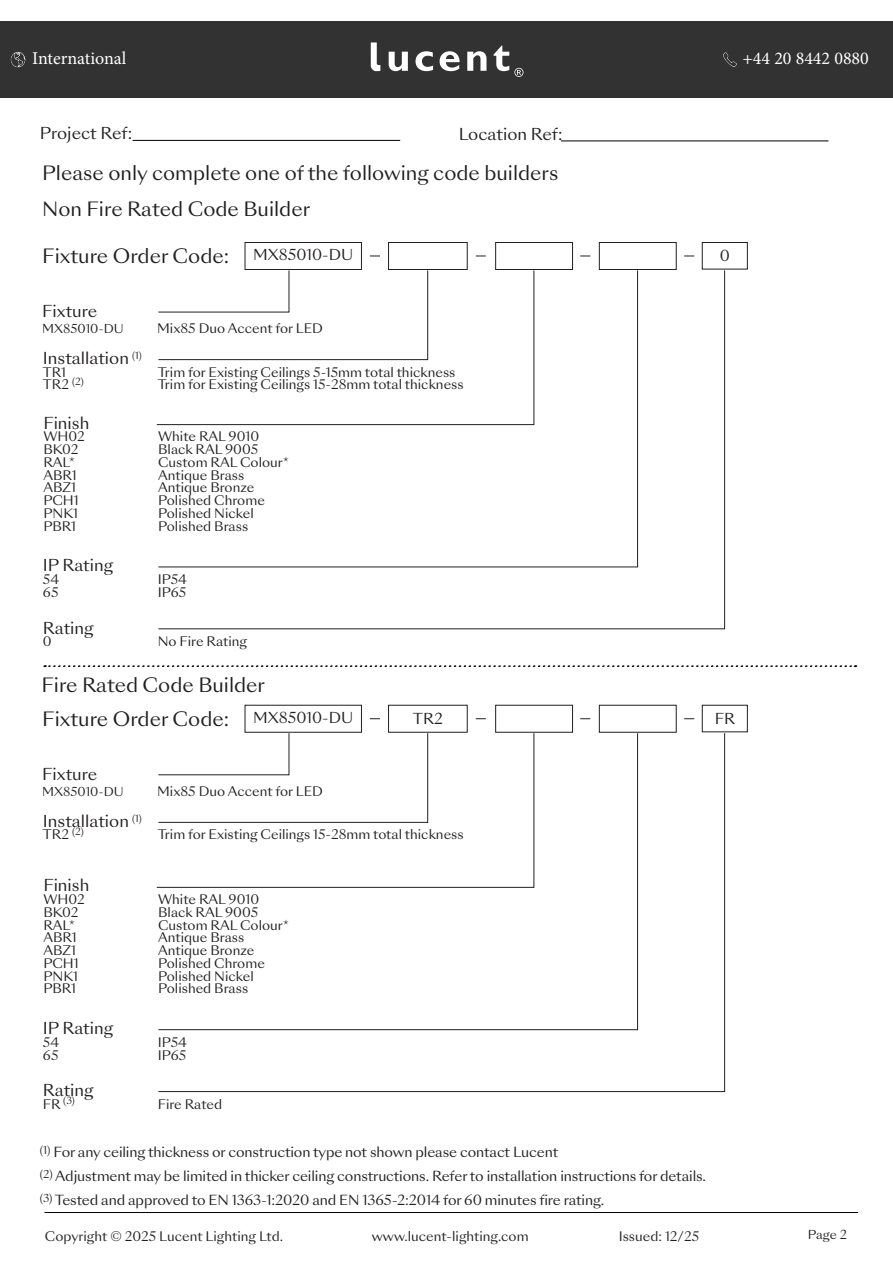
<style>
.page{position:relative;width:893px;height:1263px;background:#fff}
.page>*{position:absolute;margin:0;border:0;box-sizing:border-box;transform-origin:0 0}
.t1{font:19.2px "Sang Bleu Sunrise";color:#231f20}
.t2{font:18px "Minion Pro";color:#fff}
.t3{font:15.9px "Sang Bleu Sunrise";color:#231f20}
.t4{font:14.7px "Sang Bleu Sunrise";color:#231f20}
.t5{font:13.5px "Sang Bleu Sunrise";letter-spacing:-.01em;color:#231f20}
.t6{font:12.75px "Sang Bleu Sunrise";color:#231f20}
.t7{font:12px "Sang Bleu Sunrise";color:#231f20}
.t8{font:9.6px "Sang Bleu Sunrise";color:#231f20}
.s1{font-size:12.75px}
</style>
<div class="page">
<hr style="left:44px;top:1212px;width:814px;height:1px;background:#000">
<div style="left:0;top:21px;width:893px;height:77px;background:#333233"></div>
<svg style="left:389px;top:52px;width:19px;height:19px"></svg>
<svg style="left:415px;top:51px;width:18px;height:20px"></svg>
<svg style="left:440px;top:51px;width:20px;height:20px"></svg>
<svg style="left:467px;top:51px;width:19px;height:20px"></svg>
<svg style="left:371px;top:42px;width:9px;height:29px"></svg>
<svg style="left:494px;top:46px;width:29px;height:31px"></svg>
<img style="left:10px;top:52px;width:16px;height:15px">
<img style="left:723px;top:52px;width:14px;height:15px">
<hr style="left:133px;top:140px;width:267px;height:1px;background:#000">
<hr style="left:561px;top:141px;width:267px;height:1px;background:#000">
<svg style="left:44px;top:665px;width:812px;height:2px"></svg>
<div style="left:245px;top:242px;width:117px;height:28px;border:1px solid #231f20"></div>
<div style="left:388px;top:242px;width:79px;height:28px;border:1px solid #231f20"></div>
<div style="left:495px;top:242px;width:78px;height:28px;border:1px solid #231f20"></div>
<div style="left:599px;top:242px;width:77px;height:28px;border:1px solid #231f20"></div>
<div style="left:702px;top:242px;width:45px;height:27px;border:1px solid #231f20"></div>
<svg style="left:158px;top:270px;width:567px;height:359px"></svg>
<svg style="left:158px;top:733px;width:567px;height:359px"></svg>
<h2 class="t2" style="left:32px;top:47px;width:96px">International</h2>
<h2 class="t2" style="left:742px;top:47px;width:128px">+44 20 8442 0880</h2>
<p class="t3" style="left:40px;top:122px;width:94px">Project Ref:</p>
<p class="t3" style="left:459px;top:123px;width:105px">Location Ref:</p>
<p class="t1" style="left:42px;top:160px;width:518px">Please only complete one of the following code builders</p>
<p class="t1" style="left:42px;top:196px;width:269px">Non Fire Rated Code Builder</p>
<p class="t1" style="left:42px;top:243px;width:188px">Fixture Order Code:</p>
<p class="t4" style="left:253px;top:245px;width:101px">MX85010-DU</p>
<p class="t4" style="left:720px;top:246px;width:12px">0</p>
<p class="t3" style="left:42px;top:300px;width:57px">Fixture</p>
<p class="t7" style="left:42px;top:320px;width:83px">MX85010-DU</p>
<p class="t6" style="left:157px;top:320px;width:167px">Mix85 Duo Accent for LED</p>
<p class="t3" style="left:43px;top:347px;width:100px">Installation <sup>(1)</sup></p>
<p class="t6" style="left:43px;top:363px;width:25px">TR1</p>
<p class="t6" style="left:158px;top:363px;width:299px">Trim for Existing Ceilings 5-15mm total thickness</p>
<p class="t6" style="left:43px;top:376px;width:43px">TR2 <sup>(2)</sup></p>
<p class="t6" style="left:158px;top:376px;width:307px">Trim for Existing Ceilings 15-28mm total thickness</p>
<p class="t3" style="left:43px;top:412px;width:47px">Finish</p>
<p class="t6" style="left:43px;top:428px;width:43px">WH02</p>
<p class="t6" style="left:158px;top:428px;width:103px">White RAL 9010</p>
<p class="t6" style="left:43px;top:441px;width:37px">BK02</p>
<p class="t6" style="left:158px;top:441px;width:102px">Black RAL 9005</p>
<p class="t6" style="left:43px;top:453px;width:33px">RAL*</p>
<p class="t6" style="left:158px;top:453px;width:133px">Custom RAL Colour*</p>
<p class="t6" style="left:43px;top:466px;width:35px">ABR1</p>
<p class="t6" style="left:158px;top:466px;width:88px">Antique Brass</p>
<p class="t6" style="left:43px;top:479px;width:34px">ABZ1</p>
<p class="t6" style="left:158px;top:479px;width:98px">Antique Bronze</p>
<p class="t6" style="left:43px;top:492px;width:37px">PCH1</p>
<p class="t6" style="left:158px;top:492px;width:108px">Polished Chrome</p>
<p class="t6" style="left:43px;top:504px;width:36px">PNK1</p>
<p class="t6" style="left:158px;top:504px;width:97px">Polished Nickel</p>
<p class="t6" style="left:43px;top:517px;width:34px">PBR1</p>
<p class="t6" style="left:158px;top:517px;width:92px">Polished Brass</p>
<p class="t3" style="left:43px;top:554px;width:72px">IP Rating</p>
<p class="t6" style="left:43px;top:571px;width:18px">54</p>
<p class="t6" style="left:158px;top:571px;width:31px">IP54</p>
<p class="t6" style="left:43px;top:583px;width:17px">65</p>
<p class="t6" style="left:158px;top:583px;width:30px">IP65</p>
<p class="t3" style="left:43px;top:617px;width:52px">Rating</p>
<p class="t6" style="left:43px;top:633px;width:10px">0</p>
<p class="t6" style="left:158px;top:633px;width:91px">No Fire Rating</p>
<p class="t1" style="left:41px;top:671px;width:225px">Fire Rated Code Builder</p>
<p class="t1" style="left:42px;top:706px;width:188px">Fixture Order Code:</p>
<p class="t4" style="left:253px;top:707px;width:101px">MX85010-DU</p>
<p class="t4" style="left:413px;top:709px;width:32px">TR2</p>
<p class="t4" style="left:715px;top:708px;width:22px">FR</p>
<p class="t3" style="left:42px;top:763px;width:57px">Fixture</p>
<p class="t7" style="left:42px;top:783px;width:83px">MX85010-DU</p>
<p class="t6" style="left:157px;top:782px;width:167px">Mix85 Duo Accent for LED</p>
<p class="t3" style="left:43px;top:810px;width:100px">Installation <sup>(1)</sup></p>
<p class="t6" style="left:43px;top:826px;width:43px">TR2 <sup>(2)</sup></p>
<p class="t6" style="left:158px;top:826px;width:307px">Trim for Existing Ceilings 15-28mm total thickness</p>
<p class="t3" style="left:43px;top:874px;width:47px">Finish</p>
<p class="t6" style="left:43px;top:890px;width:43px">WH02</p>
<p class="t6" style="left:158px;top:890px;width:103px">White RAL 9010</p>
<p class="t6" style="left:43px;top:903px;width:37px">BK02</p>
<p class="t6" style="left:158px;top:903px;width:102px">Black RAL 9005</p>
<p class="t6" style="left:43px;top:916px;width:33px">RAL*</p>
<p class="t6" style="left:158px;top:916px;width:133px">Custom RAL Colour*</p>
<p class="t6" style="left:43px;top:929px;width:35px">ABR1</p>
<p class="t6" style="left:158px;top:929px;width:88px">Antique Brass</p>
<p class="t6" style="left:43px;top:941px;width:34px">ABZ1</p>
<p class="t6" style="left:158px;top:941px;width:98px">Antique Bronze</p>
<p class="t6" style="left:43px;top:954px;width:37px">PCH1</p>
<p class="t6" style="left:158px;top:954px;width:108px">Polished Chrome</p>
<p class="t6" style="left:43px;top:967px;width:36px">PNK1</p>
<p class="t6" style="left:158px;top:967px;width:97px">Polished Nickel</p>
<p class="t6" style="left:43px;top:980px;width:34px">PBR1</p>
<p class="t6" style="left:158px;top:980px;width:92px">Polished Brass</p>
<p class="t3" style="left:43px;top:1017px;width:72px">IP Rating</p>
<p class="t6" style="left:43px;top:1033px;width:18px">54</p>
<p class="t6" style="left:158px;top:1033px;width:31px">IP54</p>
<p class="t6" style="left:43px;top:1046px;width:17px">65</p>
<p class="t6" style="left:158px;top:1046px;width:30px">IP65</p>
<p class="t3" style="left:43px;top:1079px;width:52px">Rating</p>
<p class="t8" style="left:43px;top:1094px;width:34px"><span class="s1">FR</span> (3)</p>
<p class="t6" style="left:158px;top:1096px;width:66px">Fire Rated</p>
<p class="t5" style="left:40px;top:1142px;width:520px"><sup>(1)</sup> For any ceiling thickness or construction type not shown please contact Lucent</p>
<p class="t5" style="left:40px;top:1166px;width:668px"><sup>(2)</sup> Adjustment may be limited in thicker ceiling constructions. Refer to installation instructions for details.</p>
<p class="t5" style="left:40px;top:1190px;width:566px"><sup>(3)</sup> Tested and approved to EN 1363-1:2020 and EN 1365-2:2014 for 60 minutes fire rating.</p>
<p class="t6" style="left:45px;top:1227px;width:240px">Copyright © 2025 Lucent Lighting Ltd.</p>
<p class="t6" style="left:372px;top:1227px;width:158px">www.lucent-lighting.com</p>
<p class="t6" style="left:619px;top:1227px;width:82px">Issued: 12/25</p>
<p class="t7" style="left:808px;top:1226px;width:41px">Page 2</p>
</div>
